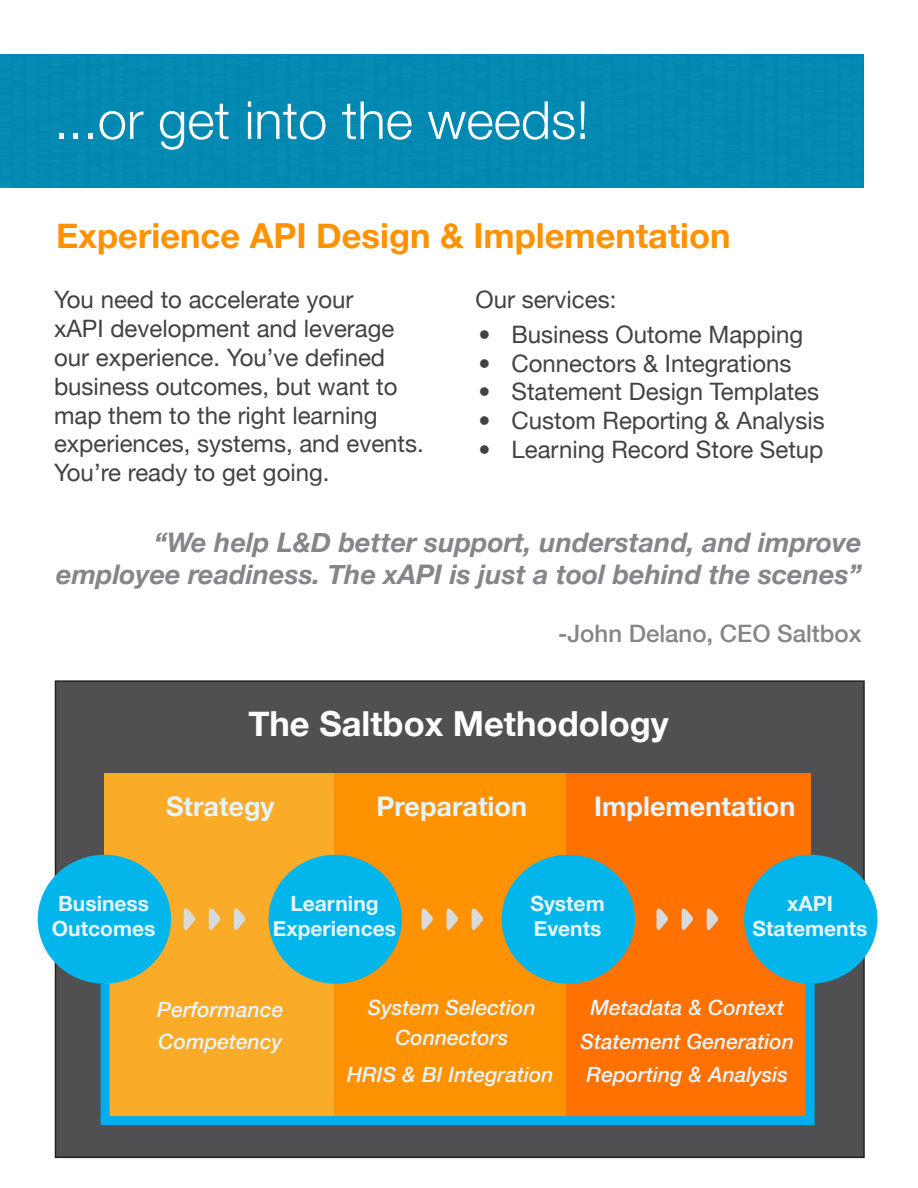
<style>
.page{position:relative;width:918px;height:1188px;background:#fff}
.page>*{position:absolute;margin:0;border:0;box-sizing:border-box;transform-origin:0 0}
.t1{font:300 52.5px "Helvetica Neue";color:#fff}
.t2{font:700 34.5px "Helvetica Neue";color:#ff9200}
.t3{font:700 34.5px "Helvetica Neue";color:#fff}
.t4{font:italic 700 27px/32.4px "Helvetica Neue";color:#848689;text-align:right}
.t5{font:700 27px "Helvetica Neue";color:#e5f5fc}
.t6{font:24px/28.8px "Helvetica Neue";color:#414243}
.t7{font:500 24px "Helvetica Neue";color:#848689}
.t8{font:italic 500 21px "Helvetica Neue";color:#e5f5fc}
.t9{font:700 21px/25.2px "Helvetica Neue";color:#e5f5fc;text-align:center}
</style>
<div class="page">
<div style="left:0;top:54px;width:864px;height:133px;background:#0389b1"></div>
<div style="left:56px;top:681px;width:808px;height:476px;background:#505052"></div>
<div style="left:104px;top:773px;width:232px;height:348px;background:#faab27"></div>
<div style="left:565px;top:773px;width:246px;height:348px;background:#ff7100"></div>
<div style="left:334px;top:773px;width:232px;height:348px;background:#ff9200"></div>
<div style="left:269px;top:855px;width:133px;height:129px;background:#02b5eb;border-radius:50%"></div>
<div style="left:38px;top:855px;width:133px;height:129px;background:#02b5eb;border-radius:50%"></div>
<div style="left:502px;top:855px;width:133px;height:129px;background:#02b5eb;border-radius:50%"></div>
<div style="left:744px;top:855px;width:133px;height:129px;background:#02b5eb;border-radius:50%"></div>
<div style="left:101px;top:984px;width:9px;height:137px;background:#00aeef"></div>
<div style="left:101px;top:1116px;width:713px;height:9px;background:#00aeef"></div>
<div style="left:806px;top:984px;width:9px;height:141px;background:#00aeef"></div>
<svg style="left:234px;top:908px;width:12px;height:22px"></svg>
<svg style="left:209px;top:908px;width:12px;height:22px"></svg>
<svg style="left:184px;top:908px;width:11px;height:22px"></svg>
<svg style="left:472px;top:908px;width:11px;height:22px"></svg>
<svg style="left:447px;top:908px;width:11px;height:22px"></svg>
<svg style="left:421px;top:908px;width:12px;height:22px"></svg>
<svg style="left:707px;top:908px;width:11px;height:22px"></svg>
<svg style="left:682px;top:908px;width:11px;height:22px"></svg>
<svg style="left:656px;top:908px;width:12px;height:22px"></svg>
<p class="t1" style="left:54px;top:88px;width:536px">...or get into the weeds!</p>
<p class="t2" style="left:56px;top:214px;width:676px">Experience API Design &amp; Implementation</p>
<p class="t6" style="left:54px;top:285px;width:371px">You need to accelerate your<br>xAPI development and leverage our experience. You’ve defined business outcomes, but want to map them to the right learning experiences, systems, and events.<br>You’re ready to get going.</p>
<p class="t6" style="left:476px;top:285px;width:142px">Our services:</p>
<p class="t6" style="left:478px;top:320px;width:326px">• Business Outome Mapping</p>
<p class="t6" style="left:478px;top:348px;width:315px">• Connectors &amp; Integrations</p>
<p class="t6" style="left:478px;top:377px;width:342px">• Statement Design Templates</p>
<p class="t6" style="left:478px;top:406px;width:348px">• Custom Reporting &amp; Analysis</p>
<p class="t6" style="left:478px;top:435px;width:347px">• Learning Record Store Setup</p>
<p class="t4" style="left:56px;top:525px;width:807px">“We help L&amp;D better support, understand, and improve employee readiness. The xAPI is just a tool behind the scenes”</p>
<p class="t7" style="left:558px;top:619px;width:305px">-John Delano, CEO Saltbox</p>
<p class="t3" style="left:248px;top:702px;width:422px">The Saltbox Methodology</p>
<p class="t5" style="left:166px;top:789px;width:110px">Strategy</p>
<p class="t5" style="left:594px;top:789px;width:203px">Implementation</p>
<p class="t5" style="left:377px;top:789px;width:152px">Preparation</p>
<p class="t9" style="left:58px;top:890px;width:92px">Business</p>
<p class="t9" style="left:52px;top:916px;width:105px">Outcomes</p>
<p class="t9" style="left:273px;top:890px;width:125px">Learning<br>Experiences</p>
<p class="t9" style="left:530px;top:890px;width:76px">System</p>
<p class="t9" style="left:534px;top:916px;width:69px">Events</p>
<p class="t9" style="left:787px;top:890px;width:47px">xAPI</p>
<p class="t9" style="left:753px;top:916px;width:116px">Statements</p>
<p class="t8" style="left:157px;top:991px;width:128px">Performance</p>
<p class="t8" style="left:590px;top:989px;width:195px">Metadata &amp; Context</p>
<p class="t8" style="left:159px;top:1023px;width:125px">Competency</p>
<p class="t8" style="left:581px;top:1023px;width:215px">Statement Generation</p>
<p class="t8" style="left:347px;top:1057px;width:208px">HRIS &amp; BI Integration</p>
<p class="t8" style="left:587px;top:1057px;width:203px">Reporting &amp; Analysis</p>
<p class="t8" style="left:368px;top:989px;width:170px">System Selection</p>
<p class="t8" style="left:395px;top:1020px;width:114px">Connectors</p>
</div>
